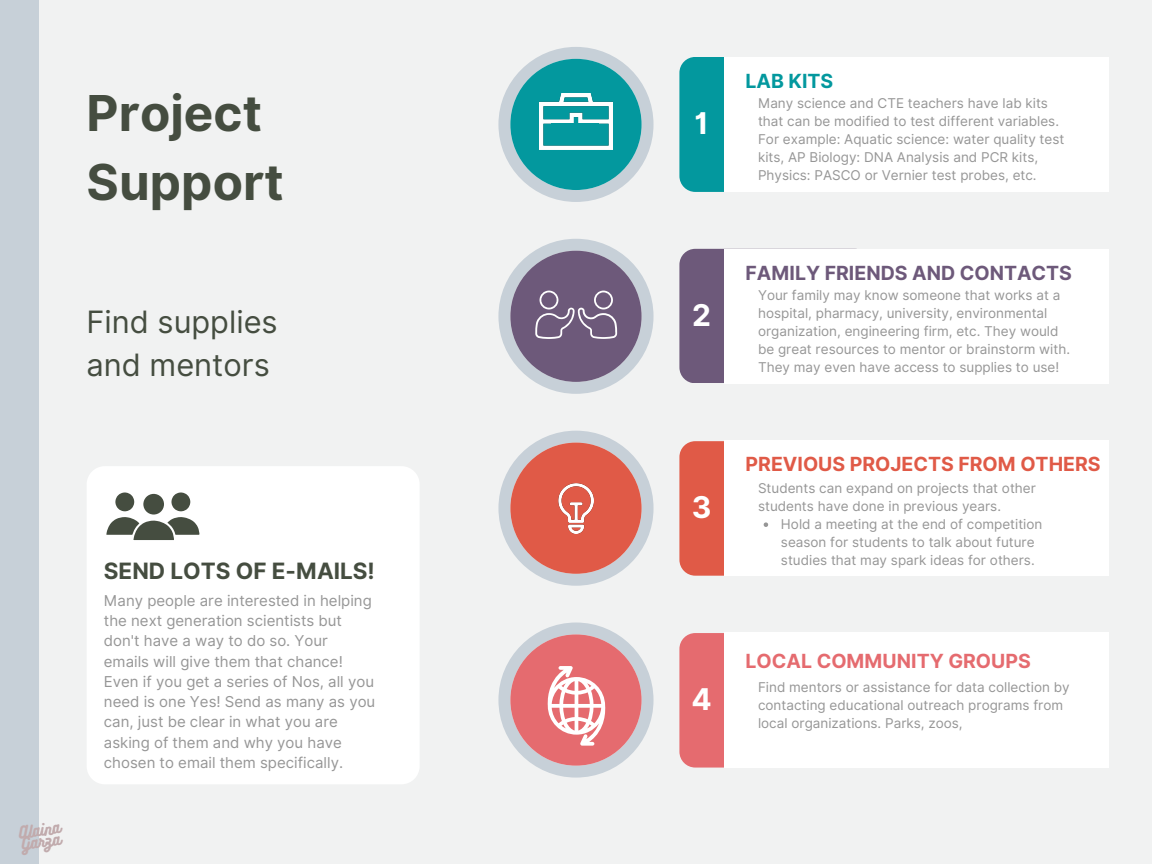
<style>
.page{position:relative;width:1152px;height:864px;background:#f1f2f2}
.page>*{position:absolute;margin:0;border:0;box-sizing:border-box;transform-origin:0 0}
.t1{font:700 49.5px/68.7px "Inter";color:#454d40}
.t2{font:30.75px/42.8px "Inter";color:#454d40}
.t3{font:700 30px "Inter";color:#fff}
.t4{font:700 22.5px "Inter";color:#454d40}
.t5{font:700 19.5px "Inter";color:#e05a47}
.t6{font:700 19.5px "Inter";color:#6d597a}
.t7{font:700 19.5px "Inter";color:#e56b6f}
.t8{font:700 19.5px "Inter";color:#03989e}
.t9{font:15px/20.2px "Inter";color:#969696}
.t10{font:15px/11.2px "Bukhari Script";color:#c1abad}
.t11{font:13.5px/18px "Inter";color:#969696}
</style>
<div class="page">
<svg style="left:498px;top:47px;width:156px;height:155px"></svg>
<div style="left:510px;top:59px;width:132px;height:131px;background:#03989e;border-radius:50%"></div>
<svg style="left:498px;top:431px;width:156px;height:155px"></svg>
<div style="left:510px;top:443px;width:132px;height:131px;background:#e05a47;border-radius:50%"></div>
<img style="left:559px;top:483px;width:35px;height:50px">
<div style="left:679px;top:57px;width:191px;height:135px;background:#03989e;border-radius:16px"></div>
<div style="left:724px;top:57px;width:385px;height:135px;background:#fff"></div>
<div style="left:679px;top:249px;width:191px;height:134px;background:#6d597a;border-radius:16px"></div>
<div style="left:679px;top:441px;width:191px;height:134px;background:#e05a47;border-radius:16px"></div>
<div style="left:679px;top:633px;width:191px;height:134px;background:#e56b6f;border-radius:16px"></div>
<div style="left:724px;top:249px;width:385px;height:135px;background:#fff"></div>
<div style="left:724px;top:441px;width:385px;height:135px;background:#fff"></div>
<div style="left:724px;top:633px;width:385px;height:135px;background:#fff"></div>
<div style="left:87px;top:466px;width:333px;height:318px;background:#fff;border-radius:18px"></div>
<svg style="left:106px;top:492px;width:94px;height:49px"></svg>
<div style="left:0;top:0;width:39px;height:864px;background:#c7d0d8"></div>
<img style="left:539px;top:93px;width:74px;height:57px">
<div style="left:551px;top:123px;width:47px;height:19px;background:#03989e"></div>
<svg style="left:498px;top:239px;width:156px;height:155px"></svg>
<svg style="left:498px;top:623px;width:156px;height:155px"></svg>
<svg style="left:764px;top:522px;width:4px;height:5px"></svg>
<h1 class="t1" style="left:87px;top:79px;width:198px">Project<br>Support</h1>
<h2 class="t2" style="left:86px;top:300px;width:193px">Find supplies and mentors</h2>
<p class="t10" style="left:18px;top:827px;width:43px;rotate:-8deg">Alaina<br>Garza</p>
<h3 class="t4" style="left:104px;top:557px;width:273px">SEND LOTS OF E-MAILS!</h3>
<p class="t9" style="left:104px;top:590px;width:273px">Many people are interested in helping the next generation scientists but don't have a way to do so. Your emails will give them that chance!<br>Even if you get a series of Nos, all you need is one Yes! Send as many as you can, just be clear in what you are asking of them and why you have chosen to email them specifically.</p>
<h3 class="t3" style="left:695px;top:105px;width:16px">1</h3>
<h3 class="t3" style="left:692px;top:297px;width:20px">2</h3>
<h3 class="t3" style="left:692px;top:489px;width:21px">3</h3>
<h3 class="t3" style="left:692px;top:681px;width:22px">4</h3>
<h3 class="t8" style="left:746px;top:69px;width:89px">LAB KITS</h3>
<p class="t11" style="left:758px;top:95px;width:308px">Many science and CTE teachers have lab kits that can be modified to test different variables.<br>For example: Aquatic science: water quality test kits, AP Biology: DNA Analysis and PCR kits, Physics: PASCO or Vernier test probes, etc.</p>
<h3 class="t6" style="left:746px;top:261px;width:328px">FAMILY FRIENDS AND CONTACTS</h3>
<p class="t11" style="left:758px;top:287px;width:314px">Your family may know someone that works at a hospital, pharmacy, university, environmental organization, engineering firm, etc. They would be great resources to mentor or brainstorm with.<br>They may even have access to supplies to use!</p>
<h3 class="t5" style="left:746px;top:452px;width:357px">PREVIOUS PROJECTS FROM OTHERS</h3>
<p class="t11" style="left:758px;top:479px;width:279px">Students can expand on projects that other students have done in previous years.</p>
<p class="t11" style="left:781px;top:515px;width:263px">Hold a meeting at the end of competition season for students to talk about future studies that may spark ideas for others.</p>
<h3 class="t7" style="left:746px;top:649px;width:287px">LOCAL COMMUNITY GROUPS</h3>
<p class="t11" style="left:758px;top:678px;width:313px">Find mentors or assistance for data collection by contacting educational outreach programs from local organizations. Parks, zoos,</p>
</div>
